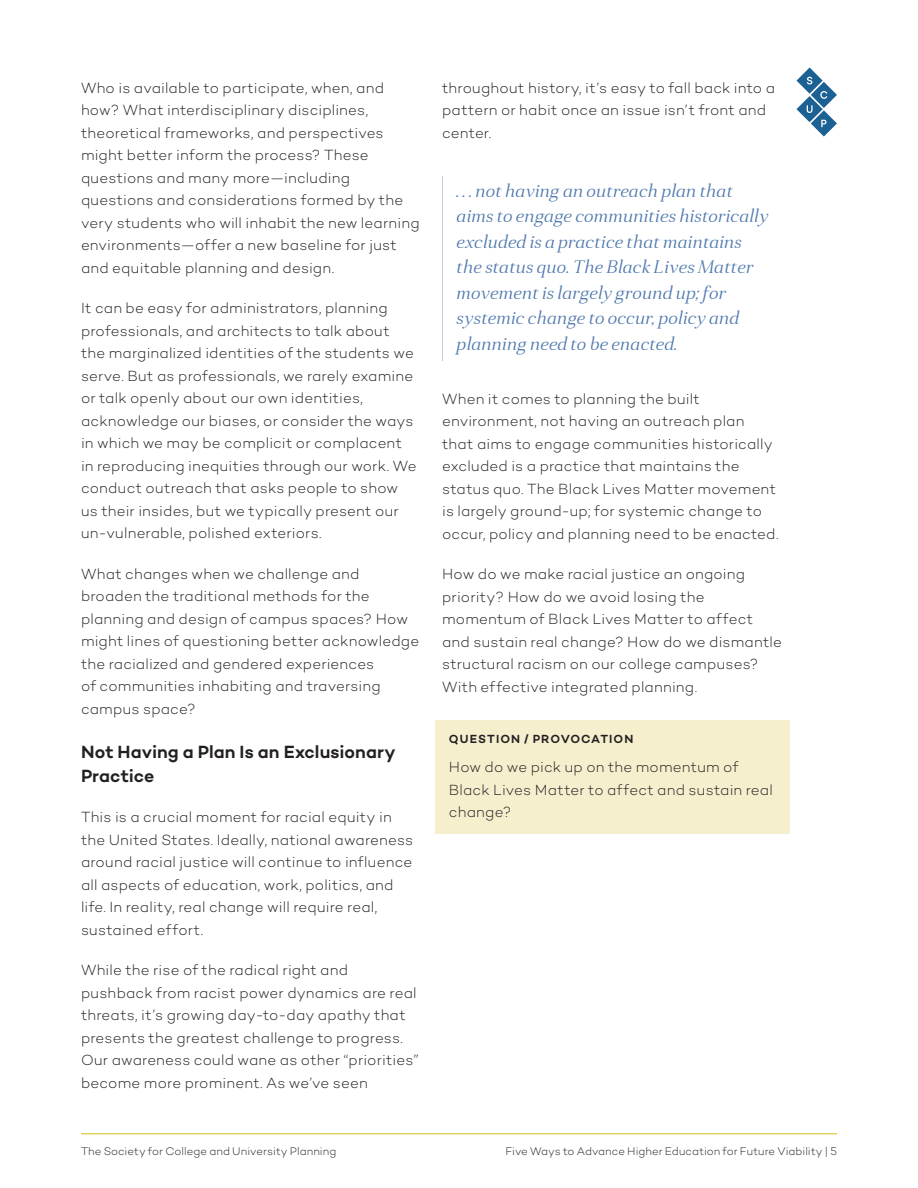
<style>
.page{position:relative;width:918px;height:1188px;background:#fff}
.page>*{position:absolute;margin:0;border:0;box-sizing:border-box;transform-origin:0 0}
.Pull_Quote{font:italic 300 18px/25.5px "Anglecia Pro Text";color:#4f79ae}
.Headline_12_Campton{font:600 18px/24px "Campton";color:#231f20}
.Body_Copy_Campton_10{font:300 15px/22.5px "Campton";letter-spacing:.01em;color:#231f20}
.Body_Question___Prov{font:300 15px/22.5px "Campton";letter-spacing:.01em;color:#231f20}
.Heading_Question___P{font:600 12px "Campton";letter-spacing:.085em;color:#231f20}
.t1{font:300 11.25px "Campton";letter-spacing:.005em;color:#231f20}
</style>
<div class="page">
<hr style="left:81px;top:1133px;width:756px;height:1px;background:#d5bc0c">
<hr style="left:442px;top:177px;width:1px;height:184px;background:#c3cde3">
<div style="left:435px;top:720px;width:355px;height:46px;background:#f5efce"></div>
<div style="left:435px;top:754px;width:355px;height:80px;background:#f5efce"></div>
<svg style="left:796px;top:68px;width:41px;height:69px"></svg>
<p class="Body_Copy_Campton_10" style="left:81px;top:76px;width:340px">Who is available to participate, when, and how? What interdisciplinary disciplines, theoretical frameworks, and perspectives might better inform the process? These questions and many more—including questions and considerations formed by the very students who will inhabit the new learning environments—offer a new baseline for just and equitable planning and design.</p>
<p class="Body_Copy_Campton_10" style="left:81px;top:296px;width:337px">It can be easy for administrators, planning professionals, and architects to talk about the marginalized identities of the students we serve. But as professionals, we rarely examine or talk openly about our own identities, acknowledge our biases, or consider the ways in which we may be complicit or complacent in reproducing inequities through our work. We conduct outreach that asks people to show us their insides, but we typically present our un-vulnerable, polished exteriors.</p>
<p class="Body_Copy_Campton_10" style="left:81px;top:562px;width:340px">What changes when we challenge and broaden the traditional methods for the planning and design of campus spaces? How might lines of questioning better acknowledge the racialized and gendered experiences<br>of communities inhabiting and traversing campus space?</p>
<p class="Headline_12_Campton" style="left:81px;top:739px;width:316px">Not Having a Plan Is an Exclusionary<br>Practice</p>
<p class="Body_Copy_Campton_10" style="left:81px;top:806px;width:334px">This is a crucial moment for racial equity in the United States. Ideally, national awareness around racial justice will continue to influence all aspects of education, work, politics, and life. In reality, real change will require real, sustained effort.</p>
<p class="Body_Copy_Campton_10" style="left:81px;top:959px;width:339px">While the rise of the radical right and pushback from racist power dynamics are real threats, it’s growing day-to-day apathy that presents the greatest challenge to progress.<br>Our awareness could wane as other “priorities” become more prominent. As we’ve seen</p>
<p class="Body_Copy_Campton_10" style="left:442px;top:76px;width:334px">throughout history, it’s easy to fall back into a pattern or habit once an issue isn’t front and center.</p>
<p class="Pull_Quote" style="left:456px;top:178px;width:313px">. . . not having an outreach plan that aims to engage communities historically excluded is a practice that maintains the status quo. The Black Lives Matter movement is largely ground up; for systemic change to occur, policy and planning need to be enacted.</p>
<p class="Body_Copy_Campton_10" style="left:442px;top:387px;width:338px">When it comes to planning the built environment, not having an outreach plan that aims to engage communities historically excluded is a practice that maintains the status quo. The Black Lives Matter movement is largely ground-up; for systemic change to occur, policy and planning need to be enacted.</p>
<p class="Body_Copy_Campton_10" style="left:442px;top:563px;width:341px">How do we make racial justice an ongoing priority? How do we avoid losing the momentum of Black Lives Matter to affect and sustain real change? How do we dismantle structural racism on our college campuses?<br>With effective integrated planning.</p>
<p class="Heading_Question___P" style="left:449px;top:731px;width:186px">QUESTION / PROVOCATION</p>
<p class="Body_Question___Prov" style="left:449px;top:755px;width:326px">How do we pick up on the momentum of<br>Black Lives Matter to affect and sustain real change?</p>
<p class="t1" style="left:81px;top:1144px;width:257px">The Society for College and University Planning</p>
<p class="t1" style="left:505px;top:1144px;width:333px">Five Ways to Advance Higher Education for Future Viability | 5</p>
</div>
